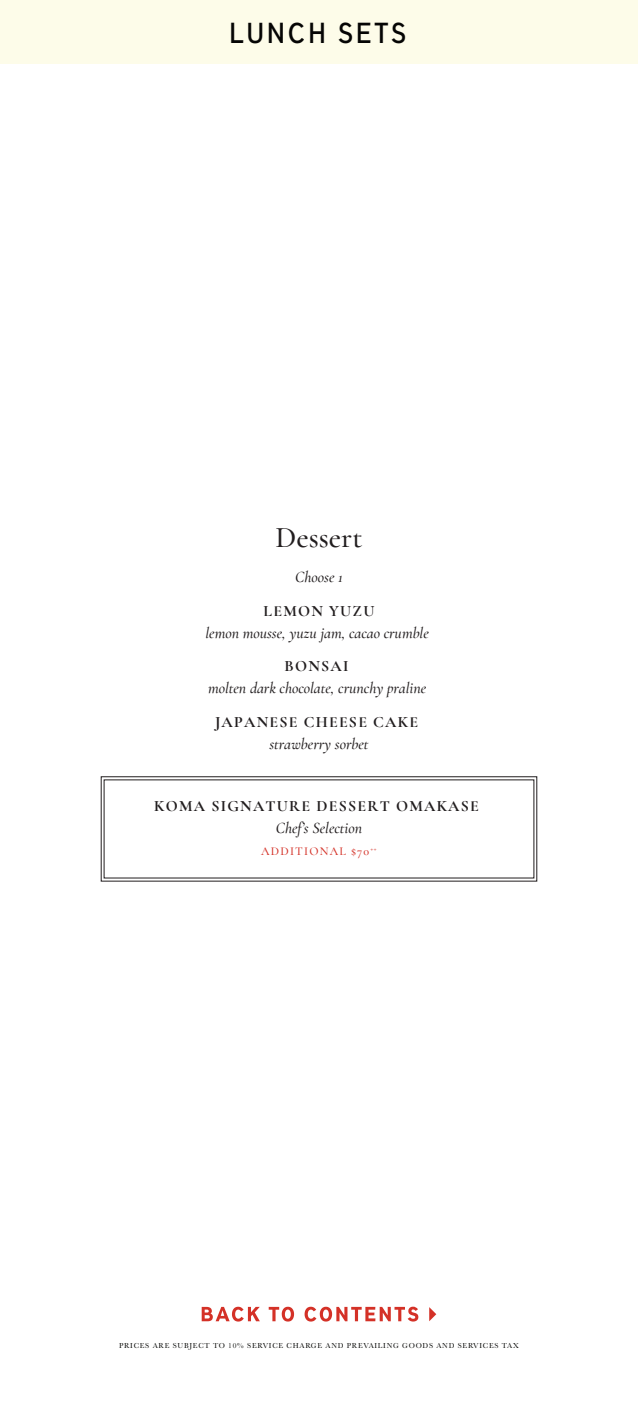
<style>
.page{position:relative;width:638px;height:1404px;background:#fff}
.page>*{position:absolute;margin:0;border:0;box-sizing:border-box;transform-origin:0 0}
.t1{font:500 30px "Cormorant";color:#211d1e}
.t2{font:700 27.6px "Madras";letter-spacing:.1em;color:#050504}
.t3{font:italic 500 15.75px "Cormorant";color:#211d1e}
.t4{font:700 15.75px "Cormorant Garamond";letter-spacing:.08em;color:#211d1e}
.t5{font:500 12px "Cormorant";letter-spacing:.1em;color:#d43127}
.t6{font:7.5px "Baskerville";letter-spacing:.1em;color:#040503}
</style>
<div class="page">
<div style="left:101px;top:776px;width:436px;height:105px;border:1px solid #211d1e"></div>
<svg style="left:202px;top:1306px;width:58px;height:15px"></svg>
<svg style="left:269px;top:1306px;width:25px;height:15px"></svg>
<svg style="left:304px;top:1306px;width:114px;height:15px"></svg>
<svg style="left:429px;top:1307px;width:7px;height:13px"></svg>
<div style="left:0;top:0;width:638px;height:64px;background:#fdfce9"></div>
<h2 class="t2" style="left:229px;top:16px;width:178px">LUNCH SETS</h2>
<h1 class="t1" style="left:275px;top:519px;width:89px">Dessert</h1>
<p class="t3" style="left:295px;top:567px;width:49px">Choose 1</p>
<p class="t4" style="left:263px;top:600px;width:112px">LEMON YUZU</p>
<p class="t3" style="left:205px;top:623px;width:225px">lemon mousse, yuzu jam, cacao crumble</p>
<p class="t4" style="left:284px;top:656px;width:66px">BONSAI</p>
<p class="t3" style="left:208px;top:679px;width:220px">molten dark chocolate, crunchy praline</p>
<p class="t4" style="left:215px;top:712px;width:204px">JAPANESE CHEESE CAKE</p>
<p class="t3" style="left:269px;top:734px;width:101px">strawberry sorbet</p>
<p class="t4" style="left:154px;top:796px;width:326px">KOMA SIGNATURE DESSERT OMAKASE</p>
<p class="t3" style="left:276px;top:818px;width:88px">Chef’s Selection</p>
<p class="t5" style="left:261px;top:843px;width:117px">ADDITIONAL $70<sup>++</sup></p>
<p class="t6" style="left:119px;top:1340px;width:401px">PRICES ARE SUBJECT TO 10% SERVICE CHARGE AND PREVAILING GOODS AND SERVICES TAX</p>
</div>
